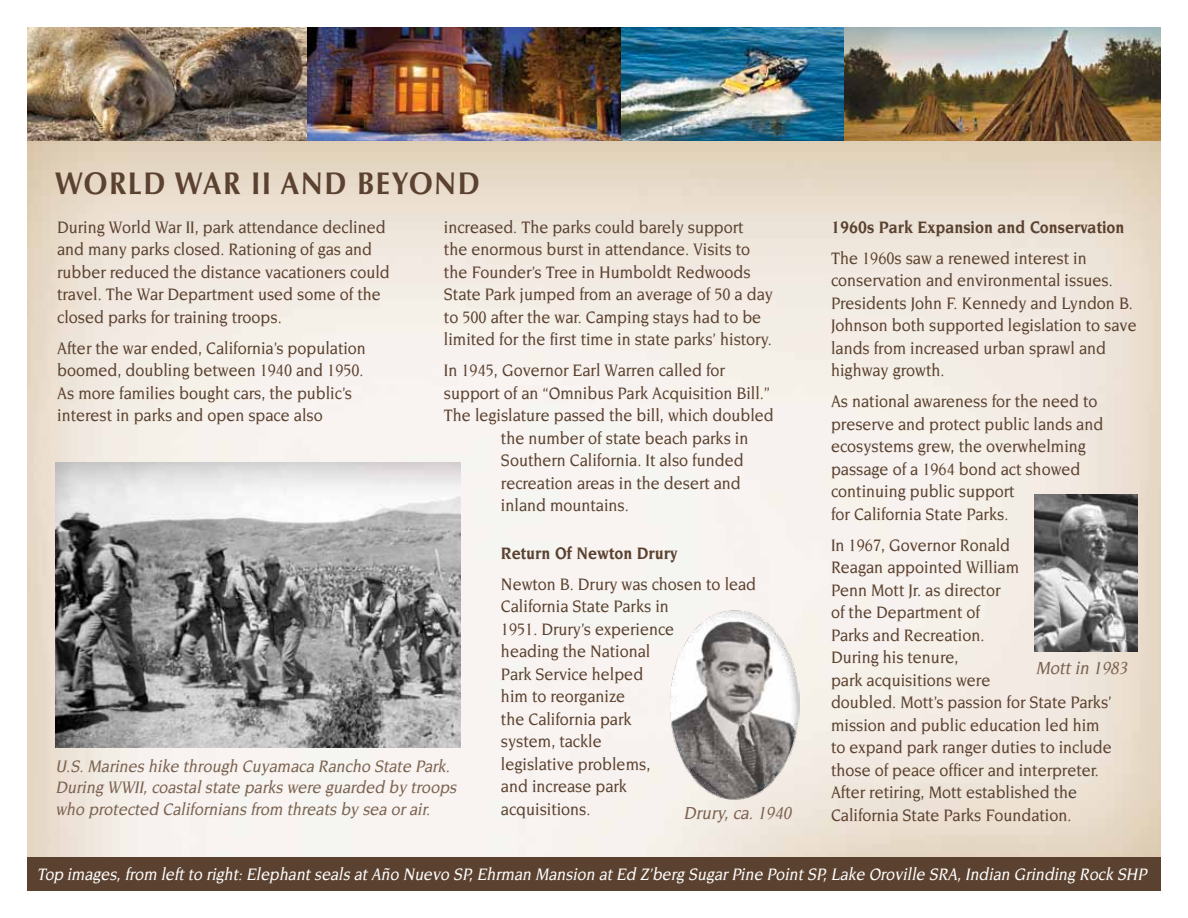
<style>
.page{position:relative;width:1188px;height:918px;background:#fff}
.page>*{position:absolute;margin:0;border:0;box-sizing:border-box;transform-origin:0 0}
.t1{font:700 31.5px "Optima LT Std";letter-spacing:.04em;color:#5b412f;scale:.9 1}
.t2{font:italic 500 18.9px "Novarese";color:#7b6250;scale:.9 1}
.t3{font:500 18px/22.5px "Novarese";color:#5b412f;scale:.9 1}
.t4{font:italic 500 18px/21.6px "Novarese";color:#7b6250;scale:.9 1}
.t5{font:italic 500 18px "Novarese";color:#fff;scale:.89 1}
.t6{font:700 18px "Novarese";color:#5b412f;scale:.9 1}
</style>
<div class="page">
<img style="left:27px;top:140px;width:1134px;height:718px">
<img style="left:307px;top:28px;width:314px;height:112px">
<img style="left:27px;top:28px;width:280px;height:112px">
<img style="left:844px;top:28px;width:317px;height:112px">
<img style="left:621px;top:28px;width:223px;height:112px">
<img style="left:669px;top:609px;width:130px;height:191px">
<img style="left:56px;top:463px;width:404px;height:284px">
<div style="left:27px;top:858px;width:1134px;height:33px;background:#5b412f"></div>
<img style="left:1035px;top:494px;width:103px;height:158px">
<h1 class="t1" style="left:55px;top:165px;width:55px">WORL</h1>
<h1 class="t1" style="left:143px;top:165px;width:281px">D WAR II AND BEYON</h1>
<h1 class="t1" style="left:458px;top:165px;width:26px">D</h1>
<p class="t3" style="left:444px;top:215px;width:367px">increased. The parks could barely support<br>the enormous burst in attendance. Visits to the Founder’s Tree in Humboldt Redwoods State Park jumped from an average of 50 a day to 500 after the war. Camping stays had to be limited for the first time in state parks’ history.</p>
<p class="t3" style="left:444px;top:359px;width:314px">In 1945, Governor Earl Warren called for</p>
<p class="t3" style="left:444px;top:382px;width:364px">support of an “Omnibus Park Acquisition Bill.”</p>
<p class="t3" style="left:444px;top:404px;width:368px">The legislature passed the bill, which doubled</p>
<p class="t3" style="left:501px;top:427px;width:277px">the number of state beach parks in</p>
<p class="t3" style="left:501px;top:449px;width:271px">Southern California. It also funded</p>
<p class="t3" style="left:501px;top:472px;width:268px">recreation areas in the desert and</p>
<p class="t3" style="left:501px;top:494px;width:144px">inland mountains.</p>
<p class="t6" style="left:501px;top:543px;width:198px">Return Of Newton Drury</p>
<p class="t3" style="left:501px;top:572px;width:285px">Newton B. Drury was chosen to lead<br>California State Parks in<br>1951. Drury’s experience<br>heading the National<br>Park Service helped<br>him to reorganize<br>the California park<br>system, tackle<br>legislative problems,<br>and increase park<br>acquisitions.</p>
<p class="t6" style="left:831px;top:217px;width:328px">1960s Park Expansion and Conservation</p>
<p class="t3" style="left:831px;top:246px;width:341px">The 1960s saw a renewed interest in conservation and environmental issues.<br>Presidents John F. Kennedy and Lyndon B.<br>Johnson both supported legislation to save lands from increased urban sprawl and highway growth.</p>
<p class="t3" style="left:831px;top:390px;width:304px">As national awareness for the need to preserve and protect public lands and ecosystems grew, the overwhelming passage of a 1964 bond act showed continuing public support<br>for California State Parks.</p>
<p class="t3" style="left:831px;top:534px;width:314px">In 1967, Governor Ronald<br>Reagan appointed William<br>Penn Mott Jr. as director<br>of the Department of<br>Parks and Recreation.<br>During his tenure,<br>park acquisitions were<br>doubled. Mott’s passion for State Parks’ mission and public education led him to expand park ranger duties to include those of peace officer and interpreter.<br>After retiring, Mott established the</p>
<p class="t3" style="left:57px;top:215px;width:371px">During World War II, park attendance declined and many parks closed. Rationing of gas and rubber reduced the distance vacationers could travel. The War Department used some of the closed parks for training troops.</p>
<p class="t3" style="left:57px;top:337px;width:345px">After the war ended, California’s population boomed, doubling between 1940 and 1950.<br>As more families bought cars, the public’s interest in parks and open space also</p>
<p class="t2" style="left:1036px;top:658px;width:107px">Mottin 1983</p>
<p class="t4" style="left:55px;top:755px;width:451px">U.S.Marines hike through Cuyamaca Rancho State Park.<br>During WWII,coastalstate parks were guarded by troops who protected Californians from threats by sea orair.</p>
<p class="t2" style="left:684px;top:802px;width:125px">Drury,ca.1940</p>
<p class="t3" style="left:831px;top:804px;width:269px">California State Parks Foundation.</p>
<p class="t5" style="left:37px;top:864px;width:1252px">Top images,from leftto right:Elephantseals atAño Nuevo SP,Ehrman Mansion atEd Z’berg SugarPine PointSP,Lake Oroville SRA,Indian Grinding Rock SHP</p>
</div>
